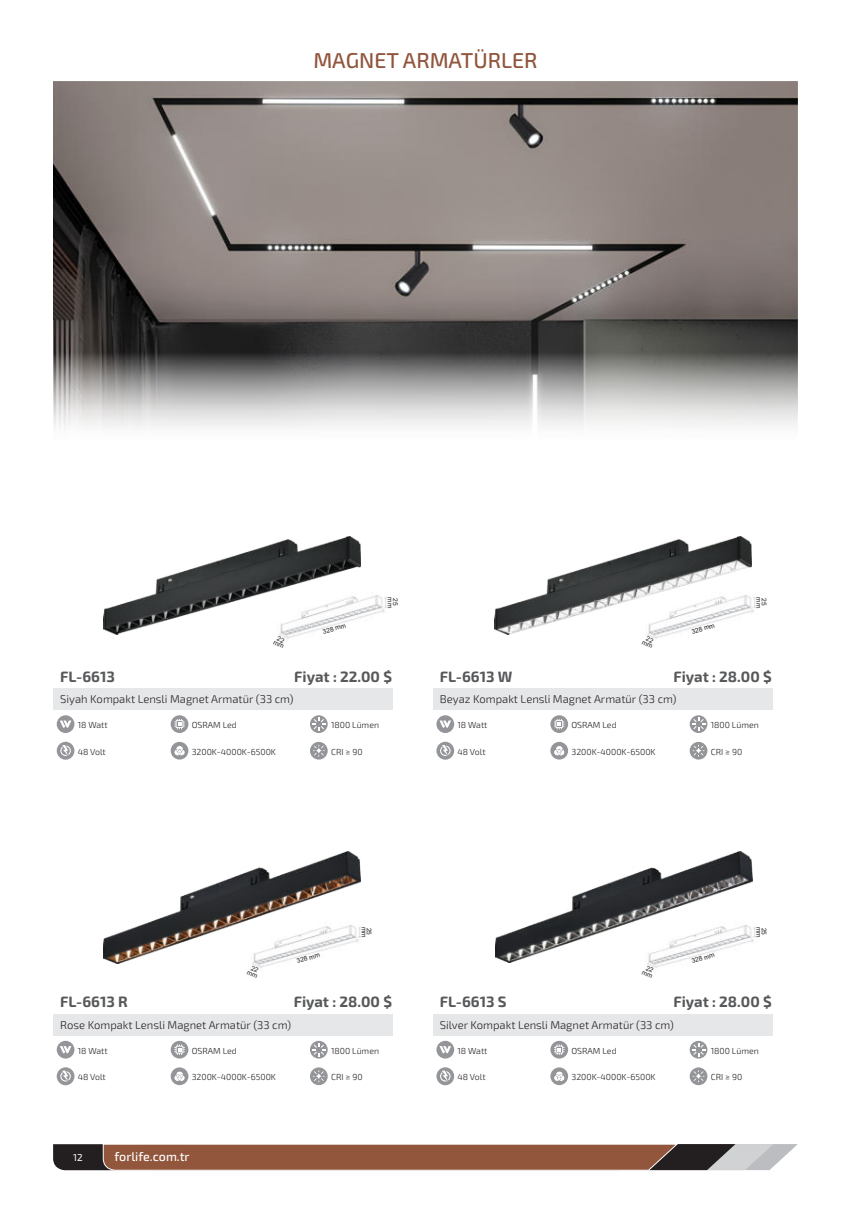
<style>
.page{position:relative;width:851px;height:1205px;background:#fff}
.page>*{position:absolute;margin:0;border:0;box-sizing:border-box;transform-origin:0 0}
.t1{font:500 21.5px "Exo 2";color:#91543c}
.t2{font:700 15px "Exo 2";color:#57585a}
.t3{font:500 12.5px "Exo 2";color:#fff}
.t4{font:300 11.25px "Exo 2";color:#231f20}
.t5{font:10px "Exo 2";color:#fff}
.t6{font:300 8.75px "Exo 2";color:#231f20}
.t7{font:6.5px/5.2px "Arial";color:#231f20}
</style>
<div class="page">
<svg style="left:53px;top:1144px;width:744px;height:27px;background:#8f6554"></svg>
<img style="left:252px;top:927px;width:109px;height:41px">
<img style="left:279px;top:595px;width:108px;height:44px">
<img style="left:647px;top:927px;width:109px;height:41px">
<img style="left:647px;top:597px;width:109px;height:42px">
<img style="left:103px;top:852px;width:257px;height:111px">
<img style="left:495px;top:852px;width:257px;height:111px">
<img style="left:103px;top:536px;width:257px;height:99px">
<img style="left:494px;top:536px;width:257px;height:99px">
<div style="left:53px;top:689px;width:339px;height:21px;background:#e6e7e9"></div>
<div style="left:57px;top:715px;width:17px;height:18px;background:#939598;border-radius:50%"></div>
<svg style="left:60px;top:720px;width:11px;height:8px"></svg>
<div style="left:171px;top:715px;width:17px;height:18px;background:#939598;border-radius:50%"></div>
<svg style="left:174px;top:719px;width:11px;height:10px"></svg>
<svg style="left:310px;top:715px;width:17px;height:18px"></svg>
<svg style="left:312px;top:717px;width:13px;height:14px"></svg>
<div style="left:57px;top:742px;width:17px;height:18px;background:#939598;border-radius:50%"></div>
<svg style="left:60px;top:745px;width:11px;height:11px"></svg>
<div style="left:171px;top:742px;width:17px;height:17px;background:#939598;border-radius:50%"></div>
<svg style="left:174px;top:746px;width:10px;height:9px"></svg>
<div style="left:310px;top:742px;width:17px;height:17px;background:#939598;border-radius:50%"></div>
<svg style="left:313px;top:745px;width:12px;height:12px"></svg>
<div style="left:433px;top:689px;width:339px;height:21px;background:#e6e7e9"></div>
<div style="left:436px;top:715px;width:18px;height:18px;background:#939598;border-radius:50%"></div>
<svg style="left:439px;top:720px;width:12px;height:8px"></svg>
<svg style="left:550px;top:715px;width:18px;height:18px"></svg>
<svg style="left:554px;top:719px;width:10px;height:10px"></svg>
<svg style="left:689px;top:715px;width:18px;height:18px"></svg>
<svg style="left:691px;top:717px;width:14px;height:14px"></svg>
<div style="left:436px;top:742px;width:18px;height:18px;background:#939598;border-radius:50%"></div>
<svg style="left:440px;top:745px;width:10px;height:11px"></svg>
<div style="left:550px;top:742px;width:18px;height:17px;background:#939598;border-radius:50%"></div>
<svg style="left:554px;top:746px;width:10px;height:9px"></svg>
<div style="left:689px;top:742px;width:18px;height:17px;background:#939598;border-radius:50%"></div>
<svg style="left:692px;top:745px;width:12px;height:12px"></svg>
<div style="left:53px;top:1014px;width:339px;height:21px;background:#e6e7e9"></div>
<div style="left:57px;top:1041px;width:17px;height:17px;background:#939598;border-radius:50%"></div>
<svg style="left:60px;top:1046px;width:11px;height:7px"></svg>
<div style="left:171px;top:1041px;width:17px;height:17px;background:#939598;border-radius:50%"></div>
<svg style="left:174px;top:1044px;width:11px;height:11px"></svg>
<div style="left:310px;top:1041px;width:17px;height:17px;background:#939598;border-radius:50%"></div>
<svg style="left:312px;top:1043px;width:13px;height:13px"></svg>
<div style="left:57px;top:1067px;width:17px;height:18px;background:#939598;border-radius:50%"></div>
<svg style="left:60px;top:1070px;width:11px;height:12px"></svg>
<div style="left:171px;top:1067px;width:17px;height:18px;background:#939598;border-radius:50%"></div>
<svg style="left:174px;top:1071px;width:10px;height:10px"></svg>
<div style="left:310px;top:1067px;width:17px;height:18px;background:#939598;border-radius:50%"></div>
<svg style="left:313px;top:1070px;width:12px;height:12px"></svg>
<div style="left:433px;top:1014px;width:339px;height:21px;background:#e6e7e9"></div>
<div style="left:436px;top:1041px;width:18px;height:17px;background:#939598;border-radius:50%"></div>
<svg style="left:439px;top:1046px;width:12px;height:7px"></svg>
<div style="left:550px;top:1041px;width:18px;height:17px;background:#939598;border-radius:50%"></div>
<svg style="left:554px;top:1044px;width:10px;height:11px"></svg>
<svg style="left:689px;top:1041px;width:18px;height:17px"></svg>
<svg style="left:691px;top:1043px;width:14px;height:13px"></svg>
<svg style="left:436px;top:1067px;width:18px;height:18px"></svg>
<svg style="left:440px;top:1070px;width:10px;height:12px"></svg>
<div style="left:550px;top:1067px;width:18px;height:18px;background:#939598;border-radius:50%"></div>
<svg style="left:554px;top:1071px;width:10px;height:10px"></svg>
<svg style="left:689px;top:1067px;width:18px;height:18px"></svg>
<svg style="left:692px;top:1070px;width:12px;height:12px"></svg>
<img style="left:53px;top:81px;width:744px;height:347px">
<h1 class="t1" style="left:313px;top:49px;width:226px">MAGNET ARMATÜRLER</h1>
<p class="t7" style="left:277px;top:635px;width:12px;rotate:24deg">22 mm</p>
<p class="t7" style="left:322px;top:629px;width:25px;rotate:-16deg">328 mm</p>
<p class="t7" style="left:397px;top:597px;width:12px;rotate:90deg">25 mm</p>
<p class="t7" style="left:645px;top:635px;width:12px;rotate:24deg">22 mm</p>
<p class="t7" style="left:691px;top:629px;width:25px;rotate:-16deg">328 mm</p>
<p class="t7" style="left:766px;top:597px;width:12px;rotate:90deg">25 mm</p>
<h2 class="t2" style="left:60px;top:668px;width:56px">FL-6613</h2>
<h2 class="t2" style="left:294px;top:668px;width:99px">Fiyat : 22.00 $</h2>
<p class="t4" style="left:60px;top:693px;width:235px">Siyah Kompakt Lensli Magnet Armatür (33 cm)</p>
<p class="t6" style="left:78px;top:720px;width:31px">18 Watt</p>
<p class="t6" style="left:192px;top:720px;width:47px">OSRAM Led</p>
<p class="t6" style="left:331px;top:720px;width:49px">1800 Lümen</p>
<p class="t6" style="left:78px;top:747px;width:30px">48 Volt</p>
<p class="t6" style="left:192px;top:747px;width:86px">3200K-4000K-6500K</p>
<p class="t6" style="left:331px;top:747px;width:33px">CRI ≥ 90</p>
<h2 class="t2" style="left:440px;top:668px;width:74px">FL-6613 W</h2>
<h2 class="t2" style="left:673px;top:668px;width:100px">Fiyat : 28.00 $</h2>
<p class="t4" style="left:440px;top:693px;width:238px">Beyaz Kompakt Lensli Magnet Armatür (33 cm)</p>
<p class="t6" style="left:457px;top:720px;width:31px">18 Watt</p>
<p class="t6" style="left:571px;top:720px;width:47px">OSRAM Led</p>
<p class="t6" style="left:710px;top:720px;width:49px">1800 Lümen</p>
<p class="t6" style="left:457px;top:747px;width:30px">48 Volt</p>
<p class="t6" style="left:571px;top:747px;width:86px">3200K-4000K-6500K</p>
<p class="t6" style="left:710px;top:747px;width:33px">CRI ≥ 90</p>
<p class="t7" style="left:371px;top:927px;width:12px;rotate:90deg">25 mm</p>
<p class="t7" style="left:766px;top:927px;width:12px;rotate:90deg">25 mm</p>
<p class="t7" style="left:296px;top:959px;width:25px;rotate:-16deg">328 mm</p>
<p class="t7" style="left:691px;top:959px;width:25px;rotate:-16deg">328 mm</p>
<p class="t7" style="left:250px;top:964px;width:12px;rotate:24deg">22 mm</p>
<p class="t7" style="left:645px;top:964px;width:12px;rotate:24deg">22 mm</p>
<h2 class="t2" style="left:60px;top:993px;width:69px">FL-6613 R</h2>
<h2 class="t2" style="left:293px;top:993px;width:100px">Fiyat : 28.00 $</h2>
<p class="t4" style="left:60px;top:1019px;width:232px">Rose Kompakt Lensli Magnet Armatür (33 cm)</p>
<p class="t6" style="left:78px;top:1046px;width:31px">18 Watt</p>
<p class="t6" style="left:192px;top:1046px;width:47px">OSRAM Led</p>
<p class="t6" style="left:331px;top:1046px;width:49px">1800 Lümen</p>
<p class="t6" style="left:78px;top:1072px;width:30px">48 Volt</p>
<p class="t6" style="left:192px;top:1072px;width:86px">3200K-4000K-6500K</p>
<p class="t6" style="left:331px;top:1072px;width:33px">CRI ≥ 90</p>
<h2 class="t2" style="left:440px;top:993px;width:68px">FL-6613 S</h2>
<h2 class="t2" style="left:673px;top:993px;width:100px">Fiyat : 28.00 $</h2>
<p class="t4" style="left:440px;top:1019px;width:235px">Silver Kompakt Lensli Magnet Armatür (33 cm)</p>
<p class="t6" style="left:457px;top:1046px;width:31px">18 Watt</p>
<p class="t6" style="left:571px;top:1046px;width:47px">OSRAM Led</p>
<p class="t6" style="left:710px;top:1046px;width:49px">1800 Lümen</p>
<p class="t6" style="left:457px;top:1072px;width:30px">48 Volt</p>
<p class="t6" style="left:571px;top:1072px;width:86px">3200K-4000K-6500K</p>
<p class="t6" style="left:710px;top:1072px;width:33px">CRI ≥ 90</p>
<p class="t5" style="left:73px;top:1151px;width:11px">12</p>
<h3 class="t3" style="left:114px;top:1149px;width:76px">forlife.com.tr</h3>
</div>
